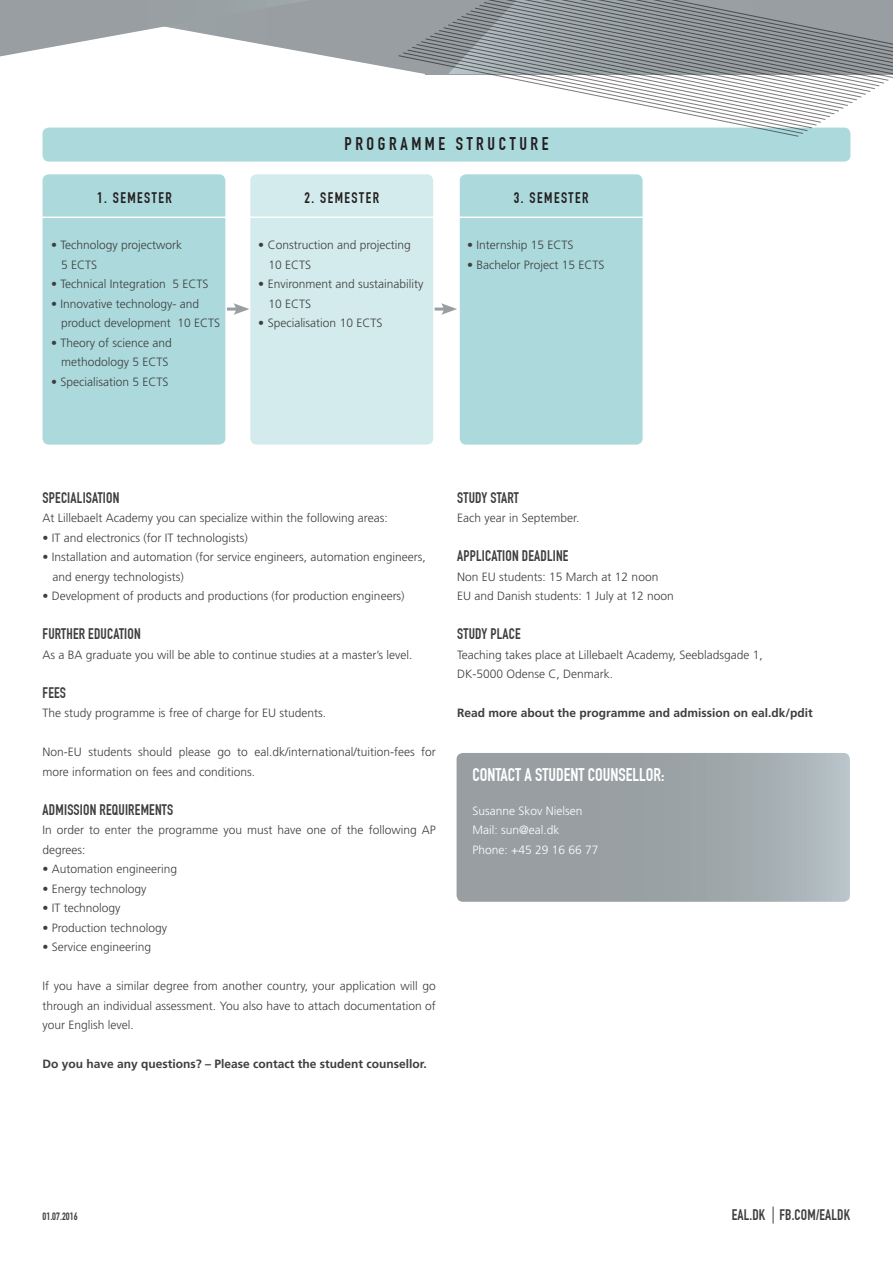
<style>
.page{position:relative;width:893px;height:1263px;background:#fff}
.page>*{position:absolute;margin:0;border:0;box-sizing:border-box;transform-origin:0 0}
.t1{font:18px "DIN Engschrift";color:#fff}
.t2{font:18px "DIN Engschrift";letter-spacing:.2em;color:#231f20}
.Brødtekst{font:15px "DIN Engschrift";letter-spacing:.015em;color:#3e3e3f}
.Overskrift{font:15px "DIN Engschrift";letter-spacing:.015em;color:#3e3e3f}
.t3{font:15px "DIN Engschrift";letter-spacing:.1em;color:#231f20}
.Bund_bagside{font:15px "DIN Engschrift";letter-spacing:.015em;color:#3e3e3f}
.Brødtekst-2{font:300 12px/19.5px "Frutiger LT Std";color:#3e3e3f}
.Brødtekst-3{font:700 12px "Frutiger LT Std";color:#3e3e3f}
.Brødtekst-4{font:300 12px/19.5px "Frutiger LT Std";color:#fff}
.Bund_bagside-2{font:10.5px "DIN Engschrift";color:#3e3e3f}
.s1{font-weight:700}
</style>
<div class="page">
<div style="left:43px;top:128px;width:807px;height:34px;background:#abd9dc;border-radius:6px"></div>
<svg style="left:0;top:0;width:893px;height:136px"></svg>
<svg style="left:773px;top:1206px;width:1px;height:17px"></svg>
<div style="left:43px;top:174px;width:182px;height:271px;background:#abd9dc;border-radius:6px"></div>
<div style="left:460px;top:174px;width:183px;height:271px;background:#abd9dc;border-radius:6px"></div>
<div style="left:250px;top:174px;width:183px;height:271px;background:#d3ebec;border-radius:6px"></div>
<svg style="left:227px;top:303px;width:22px;height:12px"></svg>
<svg style="left:435px;top:303px;width:22px;height:12px"></svg>
<hr style="left:26px;top:217px;width:625px;height:1px;background:#fff">
<svg style="left:457px;top:753px;width:393px;height:149px;background:#9ea6a9"></svg>
<p class="t2" style="left:344px;top:133px;width:206px">PROGRAMME STRUCTURE</p>
<p class="t3" style="left:97px;top:189px;width:76px">1. SEMESTER</p>
<p class="t3" style="left:304px;top:189px;width:76px">2. SEMESTER</p>
<p class="t3" style="left:514px;top:189px;width:76px">3. SEMESTER</p>
<p class="Brødtekst-2" style="left:61px;top:235px;width:123px;text-indent:-10px"><span class="s1">•</span> Technology projectwork<br>5 ECTS</p>
<p class="Brødtekst-2" style="left:51px;top:274px;width:159px"><span class="s1">•</span> Technical Integration 5 ECTS</p>
<p class="Brødtekst-2" style="left:51px;top:294px;width:150px"><span class="s1">•</span> Innovative technology- and</p>
<p class="Brødtekst-2" style="left:61px;top:313px;width:161px">product development 10 ECTS</p>
<p class="Brødtekst-2" style="left:51px;top:333px;width:122px"><span class="s1">•</span> Theory of science and</p>
<p class="Brødtekst-2" style="left:61px;top:352px;width:109px">methodology 5 ECTS</p>
<p class="Brødtekst-2" style="left:51px;top:372px;width:119px"><span class="s1">•</span> Specialisation 5 ECTS</p>
<p class="Brødtekst-2" style="left:268px;top:235px;width:144px;text-indent:-10px"><span class="s1">•</span> Construction and projecting<br>10 ECTS</p>
<p class="Brødtekst-2" style="left:268px;top:274px;width:157px;text-indent:-10px"><span class="s1">•</span> Environment and sustainability<br>10 ECTS</p>
<p class="Brødtekst-2" style="left:258px;top:313px;width:126px"><span class="s1">•</span> Specialisation 10 ECTS</p>
<p class="Brødtekst-2" style="left:467px;top:235px;width:108px"><span class="s1">•</span> Internship 15 ECTS</p>
<p class="Brødtekst-2" style="left:467px;top:255px;width:139px"><span class="s1">•</span> Bachelor Project 15 ECTS</p>
<p class="Overskrift" style="left:43px;top:488px;width:78px">SPECIALISATION</p>
<p class="Brødtekst-2" style="left:43px;top:508px;width:347px">At Lillebaelt Academy you can specialize within the following areas:</p>
<p class="Brødtekst-2" style="left:43px;top:528px;width:207px">• IT and electronics (for IT technologists)</p>
<p class="Brødtekst-2" style="left:43px;top:547px;width:385px">• Installation and automation (for service engineers, automation engineers,</p>
<p class="Brødtekst-2" style="left:53px;top:567px;width:133px">and energy technologists)</p>
<p class="Brødtekst-2" style="left:43px;top:586px;width:364px">• Development of products and productions (for production engineers)</p>
<p class="Brødtekst" style="left:43px;top:625px;width:100px">FURTHER EDUCATION</p>
<p class="Brødtekst-2" style="left:43px;top:645px;width:372px">As a BA graduate you will be able to continue studies at a master’s level.</p>
<p class="Brødtekst" style="left:43px;top:683px;width:25px">FEES</p>
<p class="Brødtekst-2" style="left:43px;top:703px;width:285px">The study programme is free of charge for EU students.</p>
<p class="Brødtekst-2" style="left:43px;top:742px;width:395px">Non-EU students should please go to eal.dk/international/tuition-fees for more information on fees and conditions.</p>
<p class="Brødtekst" style="left:43px;top:800px;width:132px">ADMISSION REQUIREMENTS</p>
<p class="Brødtekst-2" style="left:43px;top:820px;width:395px">In order to enter the programme you must have one of the following AP degrees:</p>
<p class="Brødtekst-2" style="left:43px;top:859px;width:136px">• Automation engineering</p>
<p class="Brødtekst-2" style="left:43px;top:879px;width:106px">• Energy technology</p>
<p class="Brødtekst-2" style="left:43px;top:898px;width:80px">• IT technology</p>
<p class="Brødtekst-2" style="left:43px;top:918px;width:126px">• Production technology</p>
<p class="Brødtekst-2" style="left:43px;top:937px;width:110px">• Service engineering</p>
<p class="Brødtekst-2" style="left:43px;top:976px;width:395px;text-align:justify">If you have a similar degree from another country, your application will go through an individual assessment. You also have to attach documentation of your English level.</p>
<p class="Brødtekst-3" style="left:43px;top:1057px;width:386px">Do you have any questions? – Please contact the student counsellor.</p>
<p class="Overskrift" style="left:457px;top:488px;width:63px">STUDY START</p>
<p class="Brødtekst-2" style="left:457px;top:508px;width:124px">Each year in September.</p>
<p class="Brødtekst" style="left:457px;top:547px;width:113px">APPLICATION DEADLINE</p>
<p class="Brødtekst-2" style="left:457px;top:567px;width:203px">Non EU students: 15 March at 12 noon</p>
<p class="Brødtekst-2" style="left:457px;top:586px;width:218px">EU and Danish students: 1 July at 12 noon</p>
<p class="Overskrift" style="left:457px;top:625px;width:65px">STUDY PLACE</p>
<p class="Brødtekst-2" style="left:457px;top:645px;width:307px">Teaching takes place at Lillebaelt Academy, Seebladsgade 1,</p>
<p class="Brødtekst-2" style="left:457px;top:664px;width:158px">DK-5000 Odense C, Denmark.</p>
<p class="Brødtekst-3" style="left:457px;top:706px;width:357px">Read more about the programme and admission on eal.dk/pdit</p>
<p class="t1" style="left:472px;top:764px;width:193px">CONTACT A STUDENT COUNSELLOR:</p>
<p class="Brødtekst-4" style="left:472px;top:801px;width:127px">Susanne Skov Nielsen<br>Mail: sun@eal.dk<br>Phone: +45 29 16 66 77</p>
<p class="Bund_bagside-2" style="left:43px;top:1210px;width:37px">01.07.2016</p>
<p class="Bund_bagside" style="left:732px;top:1206px;width:120px">EAL.DK FB.COM/EALDK</p>
</div>
